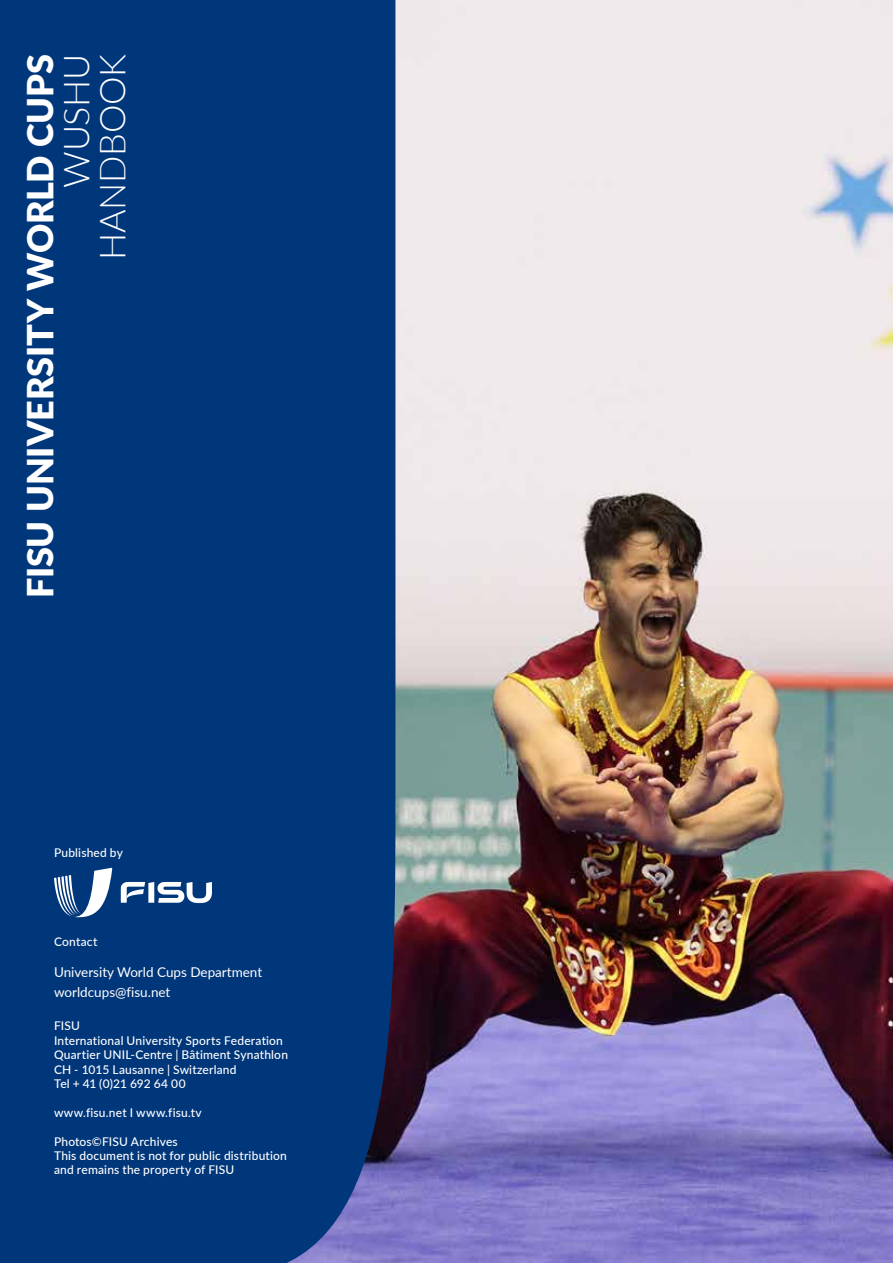
<style>
.page{position:relative;width:893px;height:1263px;background:#fff}
.page>*{position:absolute;margin:0;border:0;box-sizing:border-box;transform-origin:0 0}
.t1{font:900 36px "Lato";letter-spacing:-.005em;color:#fff}
.t2{font:300 36px/36px "Lato";letter-spacing:-.01em;color:#fff;text-align:right}
.t3{font:13.5px/20.4px "Lato";color:#fff}
.t4{font:500 12px/14.4px "Lato";letter-spacing:.015em;color:#fff}
</style>
<div class="page">
<img style="left:395px;top:0;width:498px;height:1263px">
<div style="left:0;top:0;width:395px;height:1263px;background:#00377b"></div>
<svg style="left:54px;top:868px;width:58px;height:49px"></svg>
<svg style="left:121px;top:882px;width:91px;height:21px"></svg>
<h1 class="t1" style="left:13px;top:598px;width:546px;rotate:-90deg">FISU UNIVERSITY WORLD CUPS</h1>
<h1 class="t2" style="left:57px;top:260px;width:208px;rotate:-90deg">WUSHU<br>HANDBOOK</h1>
<p class="t4" style="left:54px;top:845px;width:70px">Published by</p>
<p class="t4" style="left:54px;top:934px;width:45px">Contact</p>
<p class="t3" style="left:54px;top:961px;width:210px">University World Cups Department worldcups@fisu.net</p>
<p class="t4" style="left:54px;top:1018px;width:236px">FISU<br>International University Sports Federation<br>Quartier UNIL-Centre | Bâtiment Synathlon<br>CH - 1015 Lausanne | Switzerland<br>Tel + 41 (0)21 692 64 00</p>
<p class="t4" style="left:54px;top:1105px;width:149px">www.fisu.net І www.fisu.tv</p>
<p class="t4" style="left:54px;top:1133px;width:234px">Photos©FISU Archives<br>This document is not for public distribution and remains the property of FISU</p>
</div>
